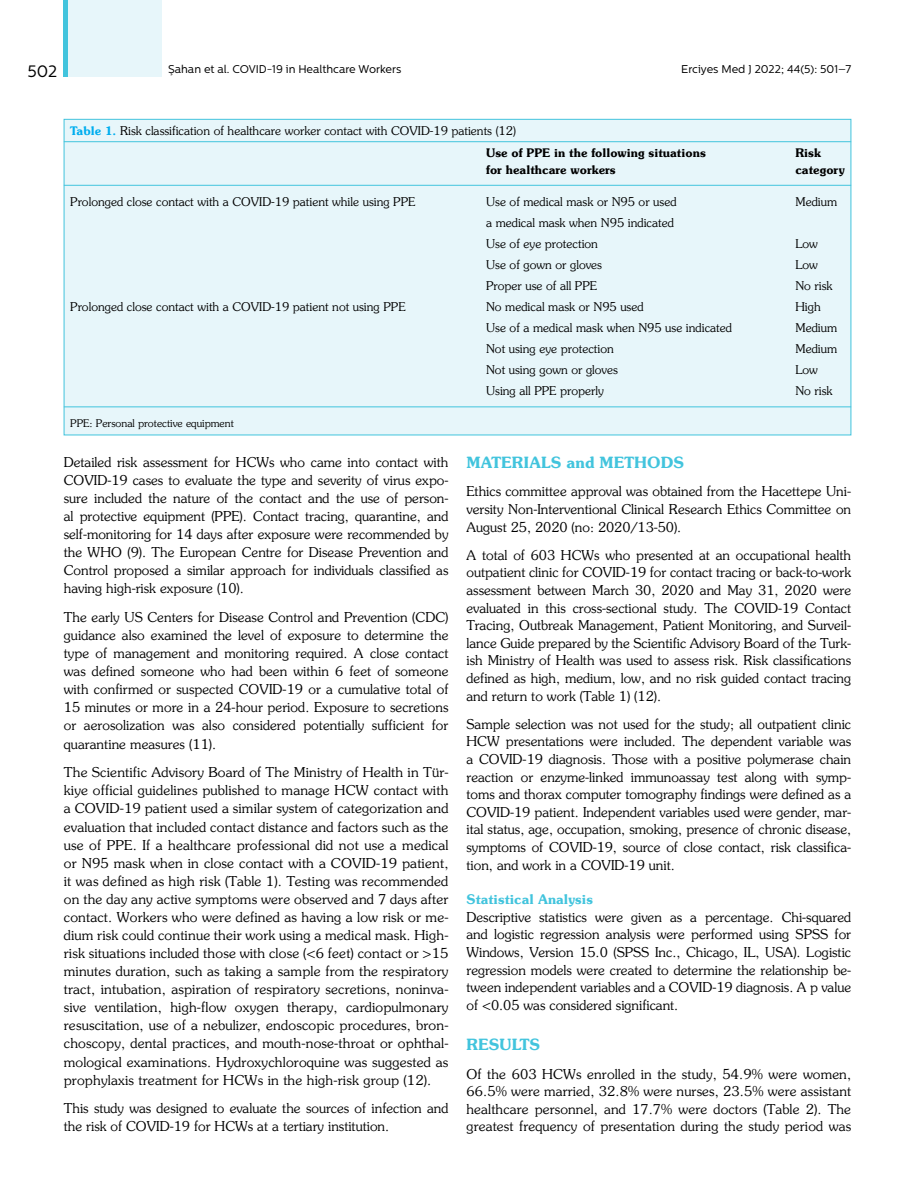
<style>
.page{position:relative;width:915px;height:1191px;background:#fff}
.page>*{position:absolute;margin:0;border:0;box-sizing:border-box;transform-origin:0 0}
.t1{font:16.5px "Centrale Sans";color:#000}
.t2{font:700 15.75px "Souvenir";color:#42c4dd}
.t3{font:13.5px/17.5px "Souvenir";color:#000;text-align:justify}
.t4{font:700 13.5px "Souvenir";color:#42c4dd}
.t5{font:12px/22.8px "Souvenir";color:#000}
.t6{font:700 12px "Souvenir";color:#000}
.t7{font:11.25px "Centrale Sans";color:#000}
.t8{font:10.5px "Souvenir";color:#000}
.s1{font-weight:700;color:#00aeef}
.s2{font-weight:700}
</style>
<div class="page">
<div style="left:64px;top:0;width:98px;height:77px;background:#e7f6fa"></div>
<hr style="left:64px;top:0;width:4px;height:77px;background:#42c4dd">
<div style="left:64px;top:119px;width:786px;height:316px;background:#e7f6fa;border:1px solid #42c4dd"></div>
<hr style="left:64px;top:141px;width:786px;height:1px;background:#42c4dd">
<hr style="left:64px;top:406px;width:786px;height:1px;background:#42c4dd">
<hr style="left:64px;top:185px;width:786px;height:1px;background:#42c4dd">
<p class="t1" style="left:28px;top:61px;width:31px">502</p>
<p class="t7" style="left:168px;top:62px;width:235px">Şahan et al. COVID-19 in Healthcare Workers</p>
<p class="t7" style="left:681px;top:62px;width:171px">Erciyes Med J 2022; 44(5): 501–7</p>
<p class="t5" style="left:486px;top:119px;width:221px;text-indent:-415px"><span class="s1">Table 1.</span> Risk classification of healthcare worker contact with COVID-19 patients (12)<br><span class="s2">Use of PPE in the following situations</span></p>
<p class="t6" style="left:795px;top:146px;width:27px">Risk</p>
<p class="t6" style="left:486px;top:162px;width:131px">for healthcare workers</p>
<p class="t6" style="left:795px;top:162px;width:51px">category</p>
<p class="t5" style="left:70px;top:190px;width:346px">Prolonged close contact with a COVID-19 patient while using PPE</p>
<p class="t5" style="left:486px;top:190px;width:192px">Use of medical mask or N95 or used</p>
<p class="t5" style="left:795px;top:190px;width:43px">Medium</p>
<p class="t5" style="left:486px;top:212px;width:189px;line-height:21px">a medical mask when N95 indicated<br>Use of eye protection</p>
<p class="t5" style="left:795px;top:232px;width:24px">Low</p>
<p class="t5" style="left:486px;top:253px;width:117px">Use of gown or gloves</p>
<p class="t5" style="left:795px;top:253px;width:24px">Low</p>
<p class="t5" style="left:486px;top:274px;width:112px">Proper use of all PPE</p>
<p class="t5" style="left:795px;top:274px;width:39px">No risk</p>
<p class="t5" style="left:70px;top:295px;width:337px">Prolonged close contact with a COVID-19 patient not using PPE</p>
<p class="t5" style="left:486px;top:295px;width:159px">No medical mask or N95 used</p>
<p class="t5" style="left:795px;top:295px;width:27px">High</p>
<p class="t5" style="left:486px;top:316px;width:247px">Use of a medical mask when N95 use indicated</p>
<p class="t5" style="left:795px;top:316px;width:43px">Medium</p>
<p class="t5" style="left:486px;top:337px;width:129px">Not using eye protection</p>
<p class="t5" style="left:795px;top:337px;width:43px">Medium</p>
<p class="t5" style="left:486px;top:358px;width:133px">Not using gown or gloves</p>
<p class="t5" style="left:795px;top:358px;width:24px">Low</p>
<p class="t5" style="left:486px;top:379px;width:119px">Using all PPE properly</p>
<p class="t5" style="left:795px;top:379px;width:39px">No risk</p>
<p class="t8" style="left:70px;top:417px;width:165px">PPE: Personal protective equipment</p>
<p class="t3" style="left:64px;top:453px;width:386px;line-height:18.1px">Detailed risk assessment for HCWs who came into contact with COVID-19 cases to evaluate the type and severity of virus expo&shy;sure included the nature of the contact and the use of person&shy;al protective equipment (PPE). Contact tracing, quarantine, and self-monitoring for 14 days after exposure were recommended by the WHO (9). The European Centre for Disease Prevention and Control proposed a similar approach for individuals classified as having high-risk exposure (10).</p>
<p class="t3" style="left:64px;top:608px;width:386px;line-height:18.1px">The early US Centers for Disease Control and Prevention (CDC) guidance also examined the level of exposure to determine the type of management and monitoring required. A close contact was defined someone who had been within 6 feet of someone with confirmed or suspected COVID-19 or a cumulative total of 15 minutes or more in a 24-hour period. Exposure to secretions or aerosolization was also considered potentially sufficient for quarantine measures (11).</p>
<p class="t3" style="left:64px;top:763px;width:386px;line-height:18px">The Scientific Advisory Board of The Ministry of Health in Tür&shy;kiye official guidelines published to manage HCW contact with a COVID-19 patient used a similar system of categorization and evaluation that included contact distance and factors such as the use of PPE. If a healthcare professional did not use a medical or N95 mask when in close contact with a COVID-19 patient, it was defined as high risk (Table 1). Testing was recommended on the day any active symptoms were observed and 7 days after contact. Workers who were defined as having a low risk or me&shy;dium risk could continue their work using a medical mask. High&shy;risk situations included those with close (&lt;6 feet) contact or &gt;15 minutes duration, such as taking a sample from the respiratory tract, intubation, aspiration of respiratory secretions, noninva&shy;sive ventilation, high-flow oxygen therapy, cardiopulmonary resuscitation, use of a nebulizer, endoscopic procedures, bron&shy;choscopy, dental practices, and mouth-nose-throat or ophthal&shy;mological examinations. Hydroxychloroquine was suggested as prophylaxis treatment for HCWs in the high-risk group (12).</p>
<p class="t3" style="left:64px;top:1099px;width:386px;line-height:18.1px">This study was designed to evaluate the sources of infection and the risk of COVID-19 for HCWs at a tertiary institution.</p>
<p class="t2" style="left:466px;top:452px;width:219px">MATERIALS and METHODS</p>
<p class="t3" style="left:466px;top:483px;width:386px">Ethics committee approval was obtained from the Hacettepe Uni&shy;versity Non-Interventional Clinical Research Ethics Committee on August 25, 2020 (no: 2020/13-50).</p>
<p class="t3" style="left:466px;top:546px;width:386px">A total of 603 HCWs who presented at an occupational health outpatient clinic for COVID-19 for contact tracing or back-to-work assessment between March 30, 2020 and May 31, 2020 were evaluated in this cross-sectional study. The COVID-19 Contact Tracing, Outbreak Management, Patient Monitoring, and Surveil&shy;lance Guide prepared by the Scientific Advisory Board of the Turk&shy;ish Ministry of Health was used to assess risk. Risk classifications defined as high, medium, low, and no risk guided contact tracing and return to work (Table 1) (12).</p>
<p class="t3" style="left:466px;top:715px;width:386px">Sample selection was not used for the study; all outpatient clinic HCW presentations were included. The dependent variable was a COVID-19 diagnosis. Those with a positive polymerase chain reaction or enzyme-linked immunoassay test along with symp&shy;toms and thorax computer tomography findings were defined as a COVID-19 patient. Independent variables used were gender, mar&shy;ital status, age, occupation, smoking, presence of chronic disease, symptoms of COVID-19, source of close contact, risk classifica&shy;tion, and work in a COVID-19 unit.</p>
<p class="t4" style="left:466px;top:891px;width:128px">Statistical Analysis</p>
<p class="t3" style="left:466px;top:908px;width:386px">Descriptive statistics were given as a percentage. Chi-squared and logistic regression analysis were performed using SPSS for Windows, Version 15.0 (SPSS Inc., Chicago, IL, USA). Logistic regression models were created to determine the relationship be&shy;tween independent variables and a COVID-19 diagnosis. A p value of &lt;0.05 was considered significant.</p>
<p class="t2" style="left:466px;top:1035px;width:75px">RESULTS</p>
<p class="t3" style="left:466px;top:1065px;width:386px">Of the 603 HCWs enrolled in the study, 54.9% were women, 66.5% were married, 32.8% were nurses, 23.5% were assistant healthcare personnel, and 17.7% were doctors (Table 2). The greatest frequency of presentation during the study period was</p>
</div>
